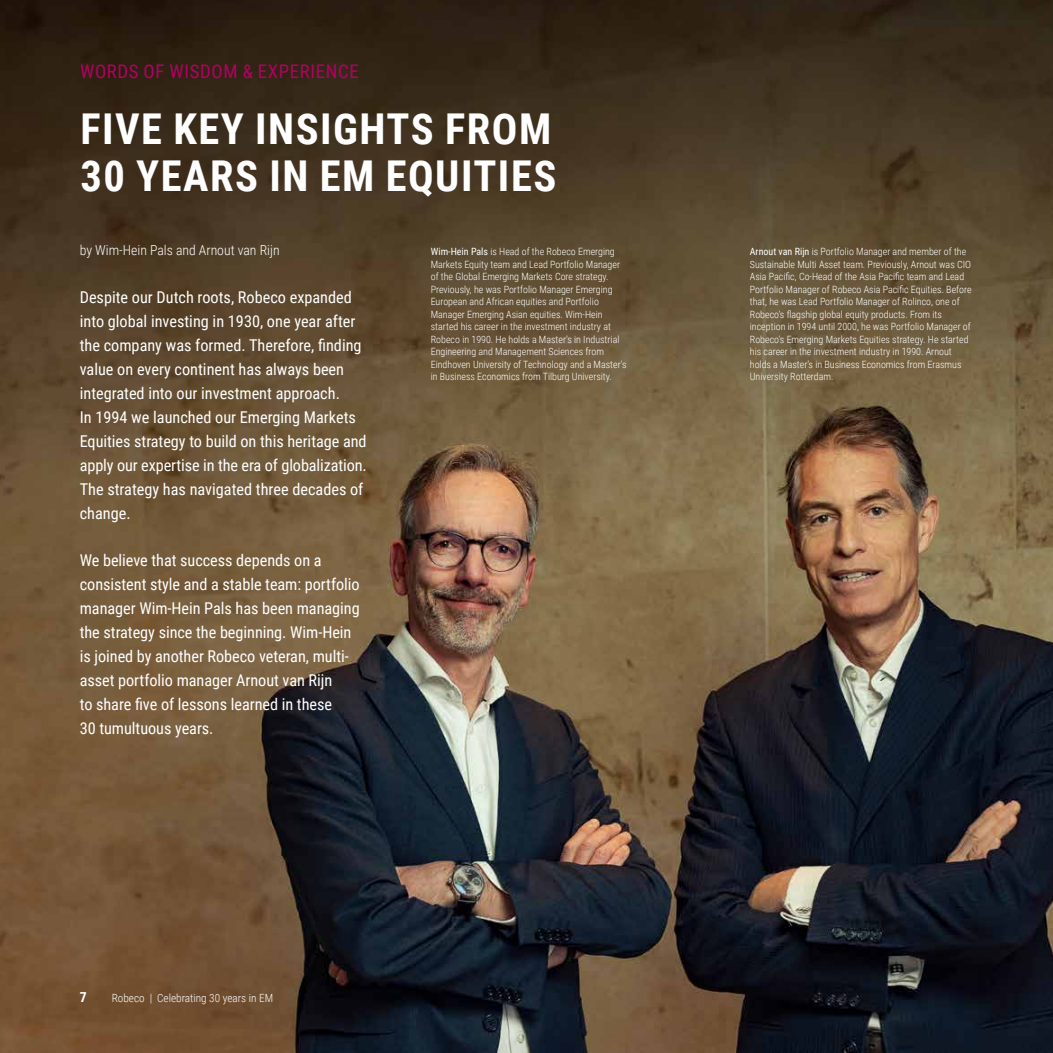
<style>
.page{position:relative;width:1053px;height:1053px;background:#fff}
.page>*{position:absolute;margin:0;border:0;box-sizing:border-box;transform-origin:0 0}
.t1{font:700 42.5px/47.9px "Roboto Condensed";letter-spacing:.035em;color:#fff}
.t2{font:18.75px "Roboto Condensed";letter-spacing:.035em;color:#b50063}
.t3{font:16.25px/23.9px "Roboto Condensed";letter-spacing:-.005em;color:#fff}
.t4{font:300 13.75px "Roboto Condensed";color:#fff}
.t5{font:700 13.75px "Roboto Condensed";color:#fff}
.t6{font:300 11.25px "Roboto Condensed";color:#fff}
.t7{font:300 10px/12.5px "Roboto Condensed";color:#fff}
.s1{font-weight:400}
</style>
<div class="page">
<img style="left:0;top:0;width:1052px;height:1052px">
<h2 class="t2" style="left:80px;top:58px;width:280px">WORDS OF WISDOM &amp; EXPERIENCE</h2>
<h1 class="t1" style="left:80px;top:103px;width:477px">FIVE KEY INSIGHTS FROM<br>30 YEARS IN EM EQUITIES</h1>
<h3 class="t4" style="left:80px;top:241px;width:201px">by Wim-Hein Pals and Arnout van Rijn</h3>
<p class="t3" style="left:80px;top:285px;width:288px">Despite our Dutch roots, Robeco expanded into global investing in 1930, one year after the company was formed. Therefore, finding value on every continent has always been integrated into our investment approach.<br>In 1994 we launched our Emerging Markets Equities strategy to build on this heritage and apply our expertise in the era of globalization.<br>The strategy has navigated three decades of change.</p>
<p class="t3" style="left:80px;top:548px;width:281px">We believe that success depends on a consistent style and a stable team: portfolio manager Wim-Hein Pals has been managing the strategy since the beginning. Wim-Hein is joined by another Robeco veteran, multi&shy;asset portfolio manager Arnout van Rijn<br>to share five of lessons learned in these<br>30 tumultuous years.</p>
<p class="t7" style="left:431px;top:245px;width:197px"><span class="s1">Wim-Hein Pals</span> is Head of the Robeco Emerging Markets Equity team and Lead Portfolio Manager of the Global Emerging Markets Core strategy.<br>Previously, he was Portfolio Manager Emerging European and African equities and Portfolio Manager Emerging Asian equities. Wim-Hein started his career in the investment industry at Robeco in 1990. He holds a Master’s in Industrial Engineering and Management Sciences from Eindhoven University of Technology and a Master’s in Business Economics from Tilburg University.</p>
<h3 class="t5" style="left:80px;top:987px;width:8px">7</h3>
<p class="t6" style="left:112px;top:989px;width:163px">Robeco | Celebrating 30 years in EM</p>
<p class="t7" style="left:749px;top:245px;width:223px"><span class="s1">Arnout van Rijn</span> is Portfolio Manager and member of the Sustainable Multi Asset team. Previously, Arnout was CIO Asia Pacific, Co-Head of the Asia Pacific team and Lead Portfolio Manager of Robeco Asia Pacific Equities. Before that, he was Lead Portfolio Manager of Rolinco, one of Robeco’s flagship global equity products. From its inception in 1994 until 2000, he was Portfolio Manager of Robeco’s Emerging Markets Equities strategy. He started his career in the investment industry in 1990. Arnout holds a Master’s in Business Economics from Erasmus University Rotterdam.</p>
</div>
